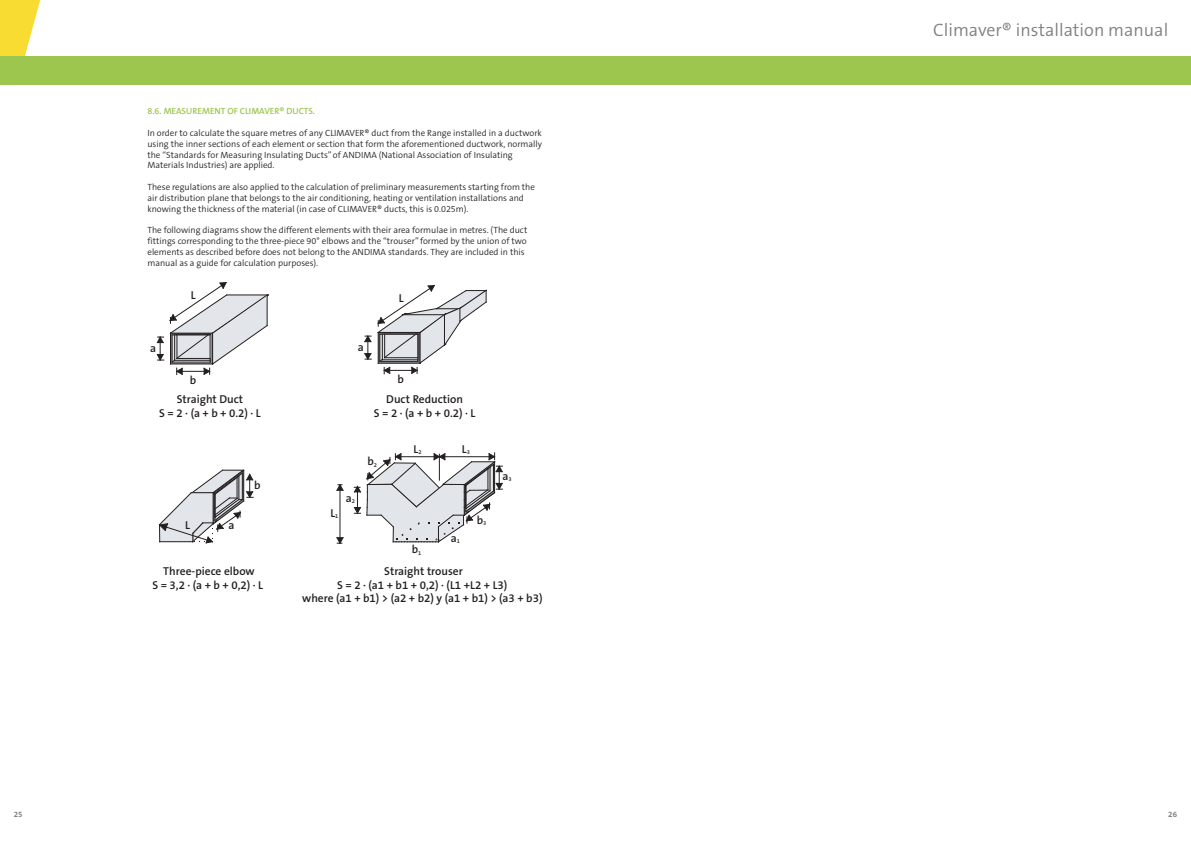
<style>
.page{position:relative;width:1191px;height:842px;background:#fff}
.page>*{position:absolute;margin:0;border:0;box-sizing:border-box;transform-origin:0 0}
.t1{font:300 18px "The Sans B4";color:#7f8184}
.t2{font:600 11.5px/13.8px "The Sans B6";color:#231f20;text-align:center}
.t3{font:300 9px/10.8px "The Sans B4";color:#272627}
.t4{font:600 9px "The Sans B6";color:#9dc64e}
.t5{font:700 8px "The Sans B7";color:#7f8184}
</style>
<div class="page">
<div style="left:595px;top:57px;width:596px;height:28px;background:#9dc64e"></div>
<svg style="left:0;top:0;width:43px;height:57px"></svg>
<div style="left:0;top:57px;width:595px;height:28px;background:#9dc64e"></div>
<svg style="left:157px;top:337px;width:7px;height:24px"></svg>
<svg style="left:170px;top:282px;width:99px;height:93px"></svg>
<svg style="left:364px;top:336px;width:7px;height:24px"></svg>
<svg style="left:378px;top:285px;width:109px;height:89px"></svg>
<svg style="left:354px;top:486px;width:6px;height:28px"></svg>
<svg style="left:337px;top:484px;width:6px;height:7px"></svg>
<hr style="left:340px;top:490px;width:1px;height:48px;background:#231f20">
<svg style="left:337px;top:537px;width:6px;height:7px"></svg>
<svg style="left:367px;top:453px;width:135px;height:90px"></svg>
<svg style="left:159px;top:470px;width:94px;height:74px"></svg>
<p class="t4" style="left:147px;top:107px;width:169px">8.6. MEASUREMENT OF CLIMAVER® DUCTS.</p>
<p class="t3" style="left:147px;top:128px;width:396px">In order to calculate the square metres of any CLIMAVER® duct from the Range installed in a ductwork using the inner sections of each element or section that form the aforementioned ductwork, normally the “Standards for Measuring Insulating Ducts” of ANDIMA (National Association of Insulating Materials Industries) are applied.</p>
<p class="t3" style="left:147px;top:182px;width:389px">These regulations are also applied to the calculation of preliminary measurements starting from the air distribution plane that belongs to the air conditioning, heating or ventilation installations and knowing the thickness of the material (in case of CLIMAVER® ducts, this is 0.025m).</p>
<p class="t3" style="left:147px;top:225px;width:381px">The following diagrams show the different elements with their area formulae in metres. (The duct fittings corresponding to the three-piece 90° elbows and the “trouser” formed by the union of two elements as described before does not belong to the ANDIMA standards. They are included in this manual as a guide for calculation purposes).</p>
<p class="t2" style="left:191px;top:289px;width:6px">L</p>
<p class="t2" style="left:399px;top:292px;width:6px">L</p>
<p class="t2" style="left:150px;top:341px;width:8px">a</p>
<p class="t2" style="left:190px;top:373px;width:8px">b</p>
<p class="t2" style="left:358px;top:341px;width:8px">a</p>
<p class="t2" style="left:397px;top:373px;width:8px">b</p>
<p class="t2" style="left:159px;top:393px;width:103px">Straight Duct<br>S=2·(a+b+0.2)·L</p>
<p class="t2" style="left:374px;top:393px;width:103px">Duct Reduction<br>S=2·(a+b+0.2)·L</p>
<p class="t2" style="left:185px;top:519px;width:6px">L</p>
<p class="t2" style="left:228px;top:519px;width:8px">a</p>
<p class="t2" style="left:254px;top:479px;width:8px">b</p>
<p class="t2" style="left:330px;top:507px;width:10px">L<sub>1</sub></p>
<p class="t2" style="left:346px;top:491px;width:11px">a<sub>2</sub></p>
<p class="t2" style="left:367px;top:455px;width:11px">b<sub>2</sub></p>
<p class="t2" style="left:413px;top:442px;width:10px">L<sub>2</sub></p>
<p class="t2" style="left:462px;top:442px;width:10px">L<sub>3</sub></p>
<p class="t2" style="left:412px;top:543px;width:11px">b<sub>1</sub></p>
<p class="t2" style="left:451px;top:531px;width:11px">a<sub>1</sub></p>
<p class="t2" style="left:477px;top:514px;width:11px">b<sub>3</sub></p>
<p class="t2" style="left:502px;top:469px;width:11px">a<sub>3</sub></p>
<p class="t2" style="left:152px;top:564px;width:112px">Three-piece elbow<br>S=3,2·(a+b+0,2)·L</p>
<p class="t2" style="left:302px;top:564px;width:242px">Straight trouser<br>S=2·(a1+b1+0,2)·(L1+L2+L3)<br>where (a1 + b1) &gt; (a2 + b2) y (a1 + b1) &gt; (a3 + b3)</p>
<h1 class="t1" style="left:933px;top:21px;width:237px">Climaver® installation manual</h1>
<p class="t5" style="left:14px;top:810px;width:10px">25</p>
<p class="t5" style="left:1168px;top:810px;width:10px">26</p>
</div>
